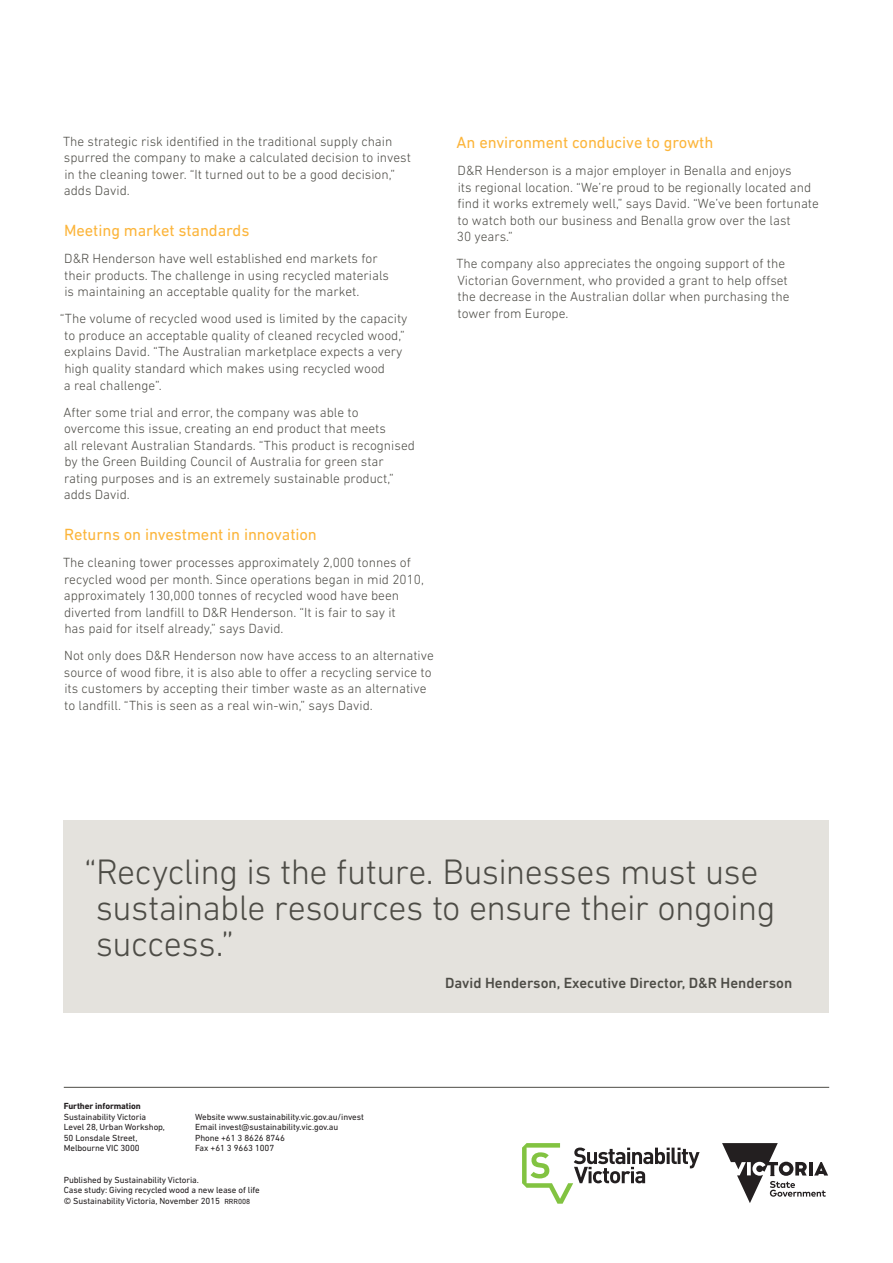
<style>
.page{position:relative;width:893px;height:1263px;background:#fff}
.page>*{position:absolute;margin:0;border:0;box-sizing:border-box;transform-origin:0 0}
.t1{font:300 36px/36px "DIN Next LT Pro";letter-spacing:-.015em;color:#4d4c46}
.Heading_3{font:16.5px "DIN Next LT Pro";letter-spacing:-.005em;color:#fcb53b}
.Quote_job_title{font:500 15px "DIN Next LT Pro";color:#4d4c46}
.Body_Copy{font:300 13.5px/16.5px "DIN Next LT Pro";color:#4d4c46}
.Disclaimer{font:9px/10.5px "DIN Next LT Pro";letter-spacing:-.01em;color:#231f20}
.s1{font-weight:700}
.s2{font-size:7.5px}
</style>
<div class="page">
<div style="left:64px;top:820px;width:765px;height:193px;background:#e4e2dd"></div>
<hr style="left:64px;top:1087px;width:765px;height:1px;background:#4d4c46">
<svg style="left:522px;top:1143px;width:178px;height:61px"></svg>
<svg style="left:722px;top:1143px;width:106px;height:60px"></svg>
<p class="Body_Copy" style="left:63px;top:133px;width:349px">The strategic risk identified in the traditional supply chain spurred the company to make a calculated decision to invest in the cleaning tower. “It turned out to be a good decision,” adds David.</p>
<p class="Heading_3" style="left:64px;top:221px;width:187px">Meeting market standards</p>
<p class="Body_Copy" style="left:64px;top:250px;width:326px">D&amp;R Henderson have well established end markets for their products. The challenge in using recycled materials is maintaining an acceptable quality for the market.</p>
<p class="Body_Copy" style="left:64px;top:310px;width:345px;text-indent:-4px">“The volume of recycled wood used is limited by the capacity to produce an acceptable quality of cleaned recycled wood,” explains David. “The Australian marketplace expects a very high quality standard which makes using recycled wood<br>a real challenge”.</p>
<p class="Body_Copy" style="left:63px;top:404px;width:353px">After some trial and error, the company was able to overcome this issue, creating an end product that meets<br>all relevant Australian Standards. “This product is recognised by the Green Building Council of Australia for green star rating purposes and is an extremely sustainable product,” adds David.</p>
<p class="Heading_3" style="left:64px;top:525px;width:254px">Returns on investment in innovation</p>
<p class="Body_Copy" style="left:63px;top:554px;width:362px">The cleaning tower processes approximately 2,000 tonnes of recycled wood per month. Since operations began in mid 2010, approximately 130,000 tonnes of recycled wood have been diverted from landfill to D&amp;R Henderson. “It is fair to say it<br>has paid for itself already,” says David.</p>
<p class="Body_Copy" style="left:64px;top:647px;width:372px">Not only does D&amp;R Henderson now have access to an alternative source of wood fibre, it is also able to offer a recycling service to its customers by accepting their timber waste as an alternative to landfill. “This is seen as a real win-win,” says David.</p>
<p class="Heading_3" style="left:457px;top:133px;width:258px">An environment conducive to growth</p>
<p class="Body_Copy" style="left:457px;top:162px;width:363px">D&amp;R Henderson is a major employer in Benalla and enjoys<br>its regional location. “We’re proud to be regionally located and find it works extremely well,” says David. “We’ve been fortunate to watch both our business and Benalla grow over the last<br>30 years.”</p>
<p class="Body_Copy" style="left:456px;top:255px;width:335px">The company also appreciates the ongoing support of the Victorian Government, who provided a grant to help offset the decrease in the Australian dollar when purchasing the tower from Europe.</p>
<p class="t1" style="left:96px;top:853px;width:681px;text-indent:-12px">“Recycling is the future. Businesses must use sustainable resources to ensure their ongoing success.”</p>
<p class="Quote_job_title" style="left:445px;top:974px;width:349px">David Henderson, Executive Director, D&amp;R Henderson</p>
<p class="Disclaimer" style="left:64px;top:1101px;width:103px"><span class="s1">Further information<br></span>Sustainability Victoria<br>Level 28, Urban Workshop,<br>50 Lonsdale Street,<br>Melbourne VIC 3000</p>
<p class="Disclaimer" style="left:64px;top:1174px;width:198px">Published by Sustainability Victoria.<br>Case study: Giving recycled wood a new lease of life © Sustainability Victoria, November 2015 <span class="s2">RRR008</span></p>
<p class="Disclaimer" style="left:195px;top:1111px;width:170px">Website www.sustainability.vic.gov.au/invest Email invest@sustainability.vic.gov.au Phone +61 3 8626 8746<br>Fax +61 3 9663 1007</p>
</div>
